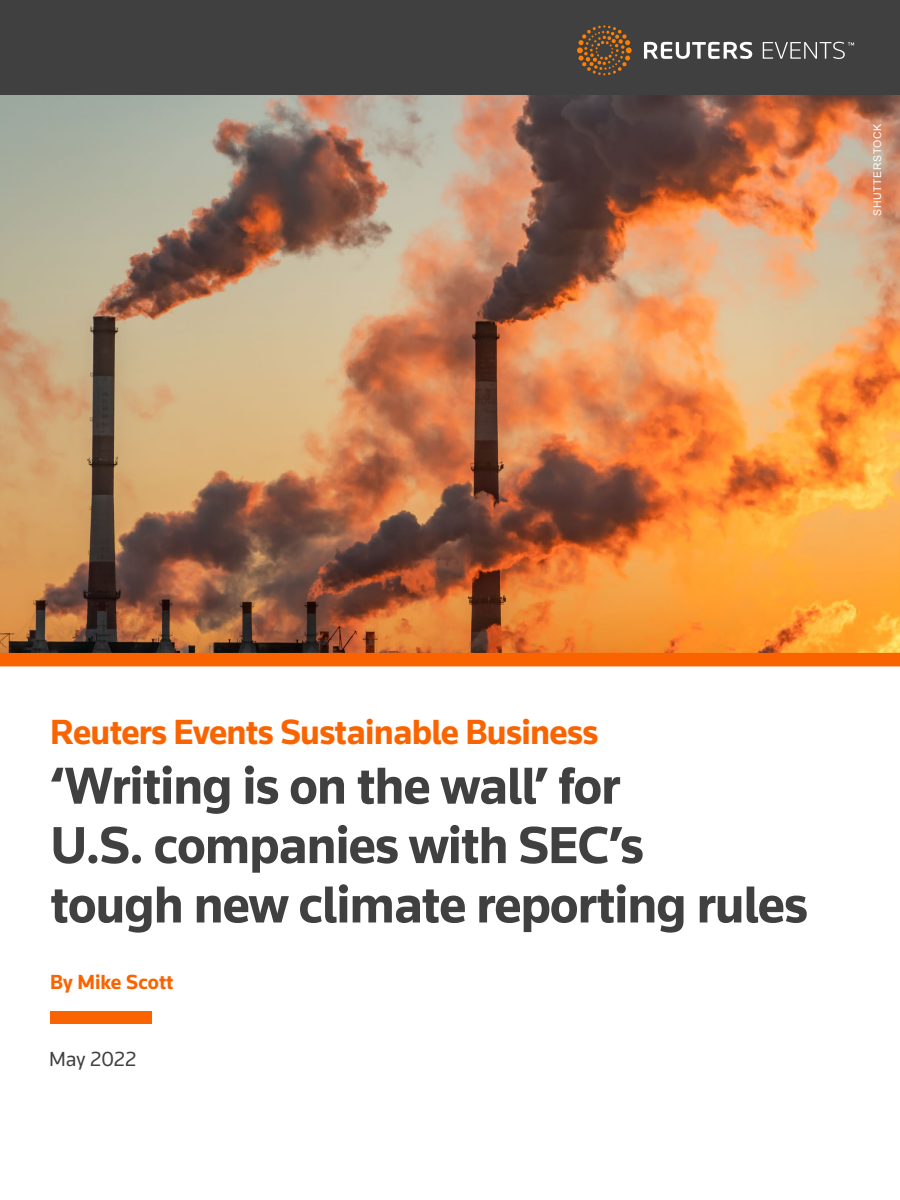
<style>
.page{position:relative;width:900px;height:1200px;background:#fff}
.page>*{position:absolute;margin:0;border:0;box-sizing:border-box;transform-origin:0 0}
.t1{font:700 54px/59.4px "Knowledge 2017";letter-spacing:-.02em;color:#404040}
.t2{font:700 36px "Knowledge 2017";letter-spacing:-.02em;color:#fa6400}
.t3{font:700 21px "Knowledge 2017";color:#fa6400}
.t4{font:21px "Knowledge 2017";color:#404040}
.t5{font:10.5px "Arial";letter-spacing:.06em;color:#fff}
</style>
<div class="page">
<img style="left:0;top:95px;width:900px;height:571px">
<div style="left:0;top:0;width:900px;height:95px;background:#404040"></div>
<svg style="left:644px;top:42px;width:210px;height:17px"></svg>
<svg style="left:577px;top:25px;width:55px;height:50px"></svg>
<div style="left:50px;top:1011px;width:102px;height:13px;background:#fa6400"></div>
<p class="t5" style="left:870px;top:216px;width:94px;rotate:-90deg">SHUTTERSTOCK</p>
<p class="t2" style="left:50px;top:710px;width:550px">Reuters Events Sustainable Business</p>
<p class="t1" style="left:50px;top:755px;width:759px">‘Writing is on the wall’ for<br>U.S. companies with SEC’s<br>tough new climate reporting rules</p>
<p class="t3" style="left:50px;top:969px;width:125px">By Mike Scott</p>
<p class="t4" style="left:49px;top:1046px;width:89px">May 2022</p>
</div>
